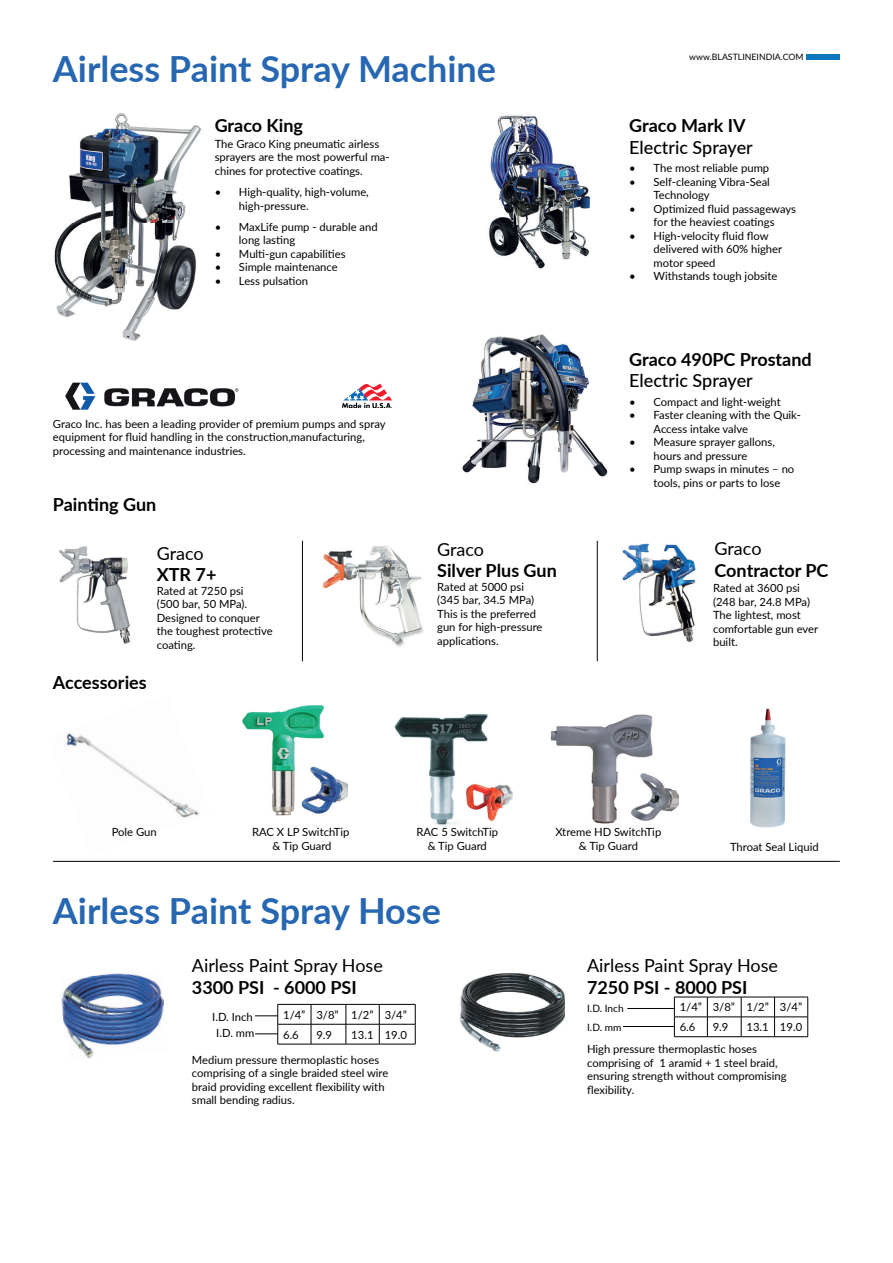
<style>
.page{position:relative;width:893px;height:1263px;background:#fff}
.page>*{position:absolute;margin:0;border:0;box-sizing:border-box;transform-origin:0 0}
.t1{font:700 36px "Lato";color:#2767b2}
.t2{font:700 18px "Lato";color:#000}
.t3{font:18px "Lato";color:#000}
.t4{font:500 18px "Lato";color:#000}
.t5{font:11.25px/13.5px "Lato";color:#000}
.t6{font:10.2px "Lato";color:#000}
.t7{font:8.7px "Lato";color:#000}
</style>
<div class="page">
<img style="left:550px;top:714px;width:103px;height:110px">
<img style="left:629px;top:771px;width:50px;height:53px">
<img style="left:622px;top:543px;width:74px;height:99px">
<img style="left:54px;top:113px;width:147px;height:228px">
<img style="left:489px;top:115px;width:101px;height:154px">
<img style="left:65px;top:382px;width:174px;height:28px">
<svg style="left:342px;top:384px;width:50px;height:24px"></svg>
<img style="left:462px;top:334px;width:146px;height:150px">
<img style="left:59px;top:546px;width:71px;height:98px">
<hr style="left:302px;top:541px;width:1px;height:120px;background:#040503">
<img style="left:323px;top:546px;width:101px;height:101px">
<hr style="left:597px;top:541px;width:1px;height:120px;background:#040503">
<img style="left:66px;top:733px;width:133px;height:85px">
<img style="left:242px;top:705px;width:82px;height:111px">
<img style="left:302px;top:766px;width:46px;height:48px">
<img style="left:394px;top:714px;width:94px;height:73px">
<img style="left:430px;top:787px;width:27px;height:38px">
<img style="left:491px;top:785px;width:22px;height:37px">
<img style="left:457px;top:769px;width:34px;height:55px">
<img style="left:750px;top:708px;width:36px;height:119px">
<hr style="left:53px;top:861px;width:787px;height:1px;background:#000">
<img style="left:61px;top:973px;width:104px;height:86px">
<hr style="left:278px;top:1004px;width:33px;height:1px;background:#000">
<hr style="left:311px;top:1004px;width:35px;height:1px;background:#000">
<hr style="left:346px;top:1004px;width:33px;height:1px;background:#000">
<hr style="left:379px;top:1004px;width:36px;height:1px;background:#000">
<hr style="left:278px;top:1024px;width:33px;height:1px;background:#000">
<svg style="left:255px;top:1004px;width:23px;height:40px"></svg>
<hr style="left:311px;top:1024px;width:35px;height:1px;background:#000">
<svg style="left:311px;top:1004px;width:1px;height:40px"></svg>
<hr style="left:346px;top:1024px;width:33px;height:1px;background:#000">
<svg style="left:346px;top:1004px;width:1px;height:40px"></svg>
<hr style="left:379px;top:1024px;width:36px;height:1px;background:#000">
<svg style="left:379px;top:1004px;width:1px;height:40px"></svg>
<svg style="left:415px;top:1004px;width:1px;height:40px"></svg>
<hr style="left:278px;top:1044px;width:33px;height:1px;background:#000">
<hr style="left:311px;top:1044px;width:35px;height:1px;background:#000">
<hr style="left:346px;top:1044px;width:33px;height:1px;background:#000">
<hr style="left:379px;top:1044px;width:36px;height:1px;background:#000">
<img style="left:460px;top:973px;width:105px;height:79px">
<hr style="left:627px;top:1008px;width:47px;height:1px;background:#000">
<hr style="left:623px;top:1026px;width:51px;height:1px;background:#000">
<hr style="left:674px;top:997px;width:33px;height:1px;background:#000">
<hr style="left:707px;top:997px;width:34px;height:1px;background:#000">
<hr style="left:741px;top:997px;width:33px;height:1px;background:#000">
<hr style="left:774px;top:997px;width:34px;height:1px;background:#000">
<hr style="left:674px;top:1016px;width:33px;height:1px;background:#000">
<svg style="left:674px;top:997px;width:1px;height:39px"></svg>
<hr style="left:707px;top:1016px;width:34px;height:1px;background:#000">
<svg style="left:707px;top:997px;width:1px;height:39px"></svg>
<hr style="left:741px;top:1016px;width:33px;height:1px;background:#000">
<svg style="left:741px;top:997px;width:1px;height:39px"></svg>
<hr style="left:774px;top:1016px;width:34px;height:1px;background:#000">
<svg style="left:774px;top:997px;width:1px;height:39px"></svg>
<svg style="left:807px;top:997px;width:1px;height:39px"></svg>
<hr style="left:674px;top:1036px;width:33px;height:1px;background:#000">
<hr style="left:707px;top:1036px;width:34px;height:1px;background:#000">
<hr style="left:741px;top:1036px;width:33px;height:1px;background:#000">
<hr style="left:774px;top:1036px;width:34px;height:1px;background:#000">
<div style="left:806px;top:54px;width:34px;height:5px;background:#0c77be"></div>
<p class="t1" style="left:53px;top:43px;width:445px">Airless Paint Spray Machine</p>
<p class="t2" style="left:215px;top:112px;width:90px">Graco King</p>
<p class="t5" style="left:215px;top:137px;width:177px">The Graco King pneumatic airless sprayers are the most powerful ma&shy;chines for protective coatings.</p>
<p class="t5" style="left:239px;top:185px;width:131px;text-indent:-24px">• High-quality, high-volume, high-pressure.</p>
<p class="t5" style="left:239px;top:219px;width:140px;text-indent:-24px">• MaxLife pump - durable and long lasting</p>
<p class="t5" style="left:215px;top:246px;width:132px">• Multi-gun capabilities</p>
<p class="t5" style="left:215px;top:260px;width:125px">• Simple maintenance</p>
<p class="t5" style="left:215px;top:273px;width:95px">• Less pulsation</p>
<p class="t5" style="left:53px;top:416px;width:334px">Graco Inc. has been a leading provider of premium pumps and spray equipment for fluid handling in the construction,manufacturing, processing and maintenance industries.</p>
<p class="t2" style="left:53px;top:491px;width:105px">Painting Gun</p>
<p class="t2" style="left:53px;top:669px;width:95px">Accessories</p>
<p class="t3" style="left:157px;top:540px;width:48px">Graco</p>
<p class="t2" style="left:157px;top:562px;width:61px">XTR 7+</p>
<p class="t5" style="left:157px;top:584px;width:88px">Rated at 7250 psi</p>
<p class="t5" style="left:157px;top:597px;width:92px">(500 bar, 50 MPa).</p>
<p class="t5" style="left:157px;top:611px;width:105px">Designed to conquer</p>
<p class="t5" style="left:157px;top:624px;width:117px">the toughest protective</p>
<p class="t5" style="left:157px;top:638px;width:40px">coating.</p>
<p class="t3" style="left:437px;top:536px;width:48px">Graco</p>
<p class="t2" style="left:437px;top:557px;width:121px">Silver Plus Gun</p>
<p class="t5" style="left:437px;top:579px;width:88px">Rated at 5000 psi</p>
<p class="t5" style="left:437px;top:593px;width:98px">(345 bar, 34.5 MPa)</p>
<p class="t5" style="left:437px;top:606px;width:107px">This is the preferred gun for high-pressure applications.</p>
<p class="t7" style="left:689px;top:51px;width:116px">www.BLASTLINEINDIA.COM</p>
<p class="t2" style="left:629px;top:112px;width:118px">Graco Mark IV</p>
<p class="t4" style="left:629px;top:134px;width:125px">Electric Sprayer</p>
<p class="t5" style="left:629px;top:161px;width:142px">• The most reliable pump</p>
<p class="t5" style="left:653px;top:174px;width:118px;text-indent:-24px">• Self-cleaning Vibra-Seal<br>Technology</p>
<p class="t5" style="left:629px;top:201px;width:168px;text-align:center">• Optimized fluid passageways for the heaviest coatings</p>
<p class="t5" style="left:653px;top:228px;width:130px;text-indent:-24px">• High-velocity fluid flow delivered with 60% higher motor speed</p>
<p class="t5" style="left:629px;top:269px;width:150px">• Withstands tough jobsite</p>
<p class="t2" style="left:629px;top:346px;width:184px">Graco 490PC Prostand</p>
<p class="t4" style="left:629px;top:368px;width:125px">Electric Sprayer</p>
<p class="t5" style="left:629px;top:394px;width:153px">• Compact and light-weight</p>
<p class="t5" style="left:653px;top:408px;width:149px;text-indent:-24px">• Faster cleaning with the Quik-<br>Access intake valve</p>
<p class="t5" style="left:629px;top:435px;width:147px;text-align:center">• Measure sprayer gallons, hours and pressure</p>
<p class="t5" style="left:653px;top:462px;width:142px;text-indent:-24px">• Pump swaps in minutes – no tools, pins or parts to lose</p>
<p class="t3" style="left:715px;top:536px;width:48px">Graco</p>
<p class="t2" style="left:715px;top:557px;width:115px">Contractor PC</p>
<p class="t5" style="left:713px;top:581px;width:88px">Rated at 3600 psi</p>
<p class="t5" style="left:713px;top:594px;width:98px">(248 bar, 24.8 MPa)</p>
<p class="t5" style="left:713px;top:608px;width:89px">The lightest, most</p>
<p class="t5" style="left:713px;top:621px;width:107px">comfortable gun ever</p>
<p class="t5" style="left:713px;top:635px;width:26px">built.</p>
<p class="t5" style="left:112px;top:825px;width:46px">Pole Gun</p>
<p class="t5" style="left:252px;top:825px;width:99px">RAC X LP SwitchTip</p>
<p class="t5" style="left:272px;top:838px;width:61px">&amp; Tip Guard</p>
<p class="t5" style="left:416px;top:825px;width:83px">RAC 5 SwitchTip</p>
<p class="t5" style="left:428px;top:838px;width:61px">&amp; Tip Guard</p>
<p class="t5" style="left:730px;top:840px;width:90px">Throat Seal Liquid</p>
<p class="t5" style="left:555px;top:825px;width:107px">Xtreme HD SwitchTip</p>
<p class="t5" style="left:579px;top:838px;width:61px">&amp; Tip Guard</p>
<p class="t1" style="left:53px;top:884px;width:389px">Airless Paint Spray Hose</p>
<p class="t3" style="left:192px;top:952px;width:192px">Airless Paint Spray Hose</p>
<p class="t2" style="left:192px;top:974px;width:166px">3300 PSI - 6000 PSI</p>
<p class="t5" style="left:212px;top:1009px;width:42px">I.D. Inch</p>
<p class="t5" style="left:283px;top:1007px;width:24px">1/4”</p>
<p class="t5" style="left:316px;top:1007px;width:24px">3/8”</p>
<p class="t5" style="left:351px;top:1007px;width:24px">1/2”</p>
<p class="t5" style="left:385px;top:1007px;width:24px">3/4”</p>
<p class="t5" style="left:216px;top:1026px;width:40px">I.D. mm</p>
<p class="t5" style="left:283px;top:1027px;width:17px">6.6</p>
<p class="t5" style="left:316px;top:1027px;width:17px">9.9</p>
<p class="t5" style="left:351px;top:1027px;width:24px">13.1</p>
<p class="t5" style="left:385px;top:1027px;width:24px">19.0</p>
<p class="t5" style="left:192px;top:1052px;width:198px">Medium pressure thermoplastic hoses comprising of a single braided steel wire braid providing excellent flexibility with small bending radius.</p>
<p class="t3" style="left:587px;top:952px;width:192px">Airless Paint Spray Hose</p>
<p class="t2" style="left:587px;top:974px;width:162px">7250 PSI - 8000 PSI</p>
<p class="t6" style="left:587px;top:1001px;width:38px">I.D. Inch</p>
<p class="t5" style="left:680px;top:1000px;width:24px">1/4”</p>
<p class="t5" style="left:713px;top:1000px;width:24px">3/8”</p>
<p class="t5" style="left:747px;top:1000px;width:24px">1/2”</p>
<p class="t5" style="left:780px;top:1000px;width:24px">3/4”</p>
<p class="t6" style="left:587px;top:1019px;width:36px">I.D. mm</p>
<p class="t5" style="left:680px;top:1020px;width:17px">6.6</p>
<p class="t5" style="left:713px;top:1020px;width:17px">9.9</p>
<p class="t5" style="left:747px;top:1020px;width:24px">13.1</p>
<p class="t5" style="left:780px;top:1020px;width:24px">19.0</p>
<p class="t5" style="left:587px;top:1042px;width:201px">High pressure thermoplastic hoses comprising of 1 aramid + 1 steel braid, ensuring strength without compromising flexibility.</p>
</div>
